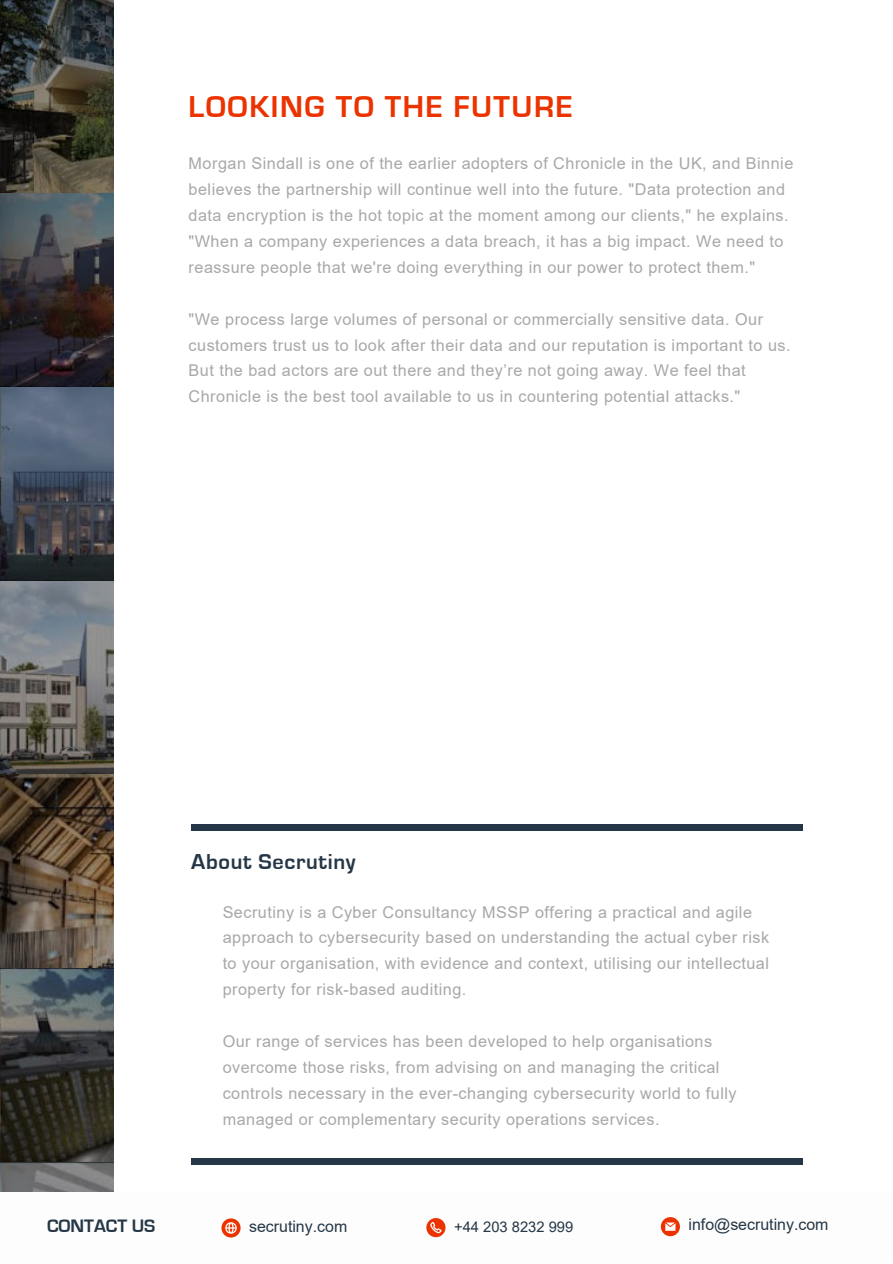
<style>
.page{position:relative;width:893px;height:1264px;background:#fff}
.page>*{position:absolute;margin:0;border:0;box-sizing:border-box;transform-origin:0 0}
.t1{font:700 31.2px "Eurostile";letter-spacing:.05em;color:#eb3300}
.t2{font:700 22.2px "Eurostile";letter-spacing:.03em;color:#253746}
.t3{font:700 18.6px "Eurostile";color:#253746}
.t4{font:16.2px/25.8px "Arial";letter-spacing:.03em;color:#a8a8a8}
.t5{font:15.9px "Arial";color:#253746}
.t6{font:14.7px "Arial";color:#253746}
</style>
<div class="page">
<div style="left:191px;top:824px;width:612px;height:6px;background:#253746"></div>
<img style="left:0;top:0;width:114px;height:1191px">
<div style="left:191px;top:1158px;width:612px;height:6px;background:#253746"></div>
<svg style="left:221px;top:1218px;width:19px;height:19px"></svg>
<svg style="left:426px;top:1218px;width:19px;height:19px"></svg>
<svg style="left:660px;top:1217px;width:20px;height:19px"></svg>
<h1 class="t1" style="left:189px;top:92px;width:385px">LOOKING TO THE FUTURE</h1>
<p class="t4" style="left:189px;top:151px;width:606px">Morgan Sindall is one of the earlier adopters of Chronicle in the UK, and Binnie believes the partnership will continue well into the future. "Data protection and data encryption is the hot topic at the moment among our clients," he explains. "When a company experiences a data breach, it has a big impact. We need to reassure people that we're doing everything in our power to protect them."</p>
<p class="t4" style="left:189px;top:306px;width:603px">"We process large volumes of personal or commercially sensitive data. Our customers trust us to look after their data and our reputation is important to us.<br>But the bad actors are out there and they’re not going away. We feel that Chronicle is the best tool available to us in countering potential attacks."</p>
<h2 class="t2" style="left:191px;top:851px;width:166px">About Secrutiny</h2>
<p class="t4" style="left:223px;top:899px;width:548px">Secrutiny is a Cyber Consultancy MSSP offering a practical and agile approach to cybersecurity based on understanding the actual cyber risk to your organisation, with evidence and context, utilising our intellectual property for risk-based auditing.</p>
<p class="t4" style="left:223px;top:1028px;width:515px">Our range of services has been developed to help organisations overcome those risks, from advising on and managing the critical controls necessary in the ever-changing cybersecurity world to fully managed or complementary security operations services.</p>
<p class="t3" style="left:47px;top:1217px;width:110px">CONTACT US</p>
<p class="t5" style="left:249px;top:1217px;width:100px">secrutiny.com</p>
<p class="t6" style="left:454px;top:1218px;width:121px">+44 203 8232 999</p>
<p class="t5" style="left:688px;top:1215px;width:141px">info@secrutiny.com</p>
</div>
